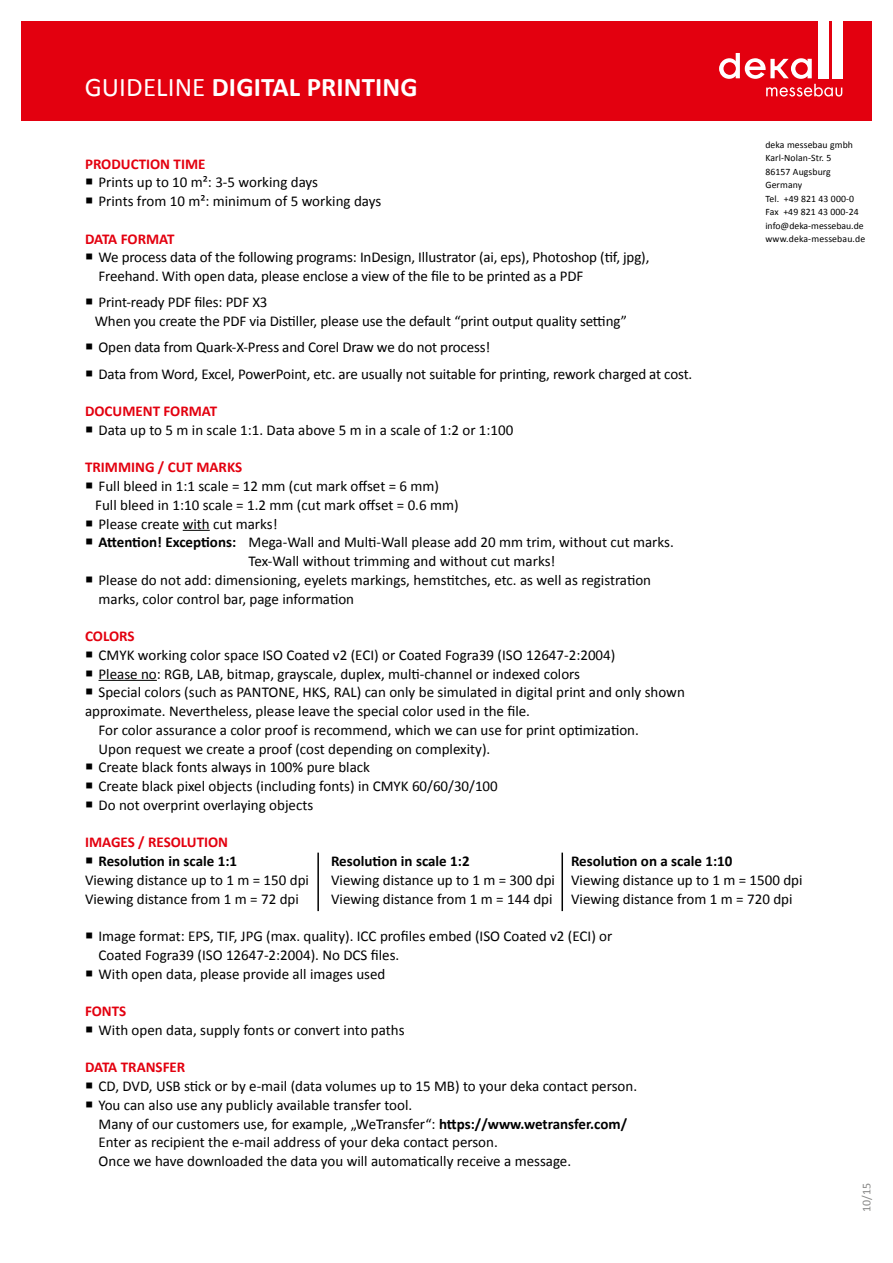
<style>
.page{position:relative;width:893px;height:1263px;background:#fff}
.page>*{position:absolute;margin:0;border:0;box-sizing:border-box;transform-origin:0 0}
.t1{font:700 27px "Calibri";letter-spacing:.005em;color:#fff}
.t2{font:15px/18.8px "Calibri";color:#000}
.t3{font:700 15px "Calibri";color:#e3000f}
.t4{font:700 15px "Calibri";color:#000}
.t5{font:12px "Calibri";color:#878786}
.t6{font:9.75px/13.5px "Calibri";letter-spacing:.01em;color:#000}
.s1{font-weight:400}
.s2{font-weight:700}
</style>
<div class="page">
<svg style="left:183px;top:530px;width:27px;height:1px"></svg>
<hr style="left:99px;top:680px;width:58px;height:1px;background:#000">
<hr style="left:317px;top:853px;width:2px;height:58px;background:#000">
<hr style="left:561px;top:853px;width:2px;height:58px;background:#000">
<div style="left:21px;top:21px;width:851px;height:100px;background:#e3000f"></div>
<div style="left:818px;top:16px;width:10px;height:62px;background:#fff"></div>
<div style="left:832px;top:16px;width:10px;height:62px;background:#fff"></div>
<svg style="left:719px;top:53px;width:123px;height:44px"></svg>
<h1 class="t1" style="left:85px;top:70px;width:335px"><span class="s1">GUIDELINE</span> DIGITAL PRINTING</h1>
<p class="t6" style="left:765px;top:138px;width:101px">deka messebau gmbh<br>Karl-Nolan-Str. 5<br>86157 Augsburg<br>Germany<br>Tel. +49 821 43 000-0<br>Fax +49 821 43 000-24 info@deka-messebau.de www.deka-messebau.de</p>
<p class="t3" style="left:85px;top:154px;width:122px">PRODUCTION TIME</p>
<p class="t2" style="left:85px;top:173px;width:235px">○ Prints up to 10 m²: 3-5 working days</p>
<p class="t2" style="left:85px;top:192px;width:298px">○ Prints from 10 m²: minimum of 5 working days</p>
<p class="t3" style="left:85px;top:229px;width:91px">DATA FORMAT</p>
<p class="t2" style="left:99px;top:248px;width:552px;text-indent:-14px">○ We process data of the following programs: InDesign, Illustrator (ai, eps), Photoshop (tif, jpg),<br>Freehand. With open data, please enclose a view of the file to be printed as a PDF</p>
<p class="t2" style="left:95px;top:293px;width:534px;text-indent:-10px">○ Print-ready PDF files: PDF X3<br>When you create the PDF via Distiller, please use the default “print output quality setting”</p>
<p class="t2" style="left:85px;top:338px;width:407px">○ Open data from Quark-X-Press and Corel Draw we do not process!</p>
<p class="t2" style="left:85px;top:364px;width:609px">○ Data from Word, Excel, PowerPoint, etc. are usually not suitable for printing, rework charged at cost.</p>
<p class="t3" style="left:85px;top:402px;width:134px">DOCUMENT FORMAT</p>
<p class="t2" style="left:85px;top:421px;width:430px">○ Data up to 5 m in scale 1:1. Data above 5 m in a scale of 1:2 or 1:100</p>
<p class="t3" style="left:85px;top:458px;width:159px">TRIMMING / CUT MARKS</p>
<p class="t2" style="left:95px;top:477px;width:365px;text-indent:-10px">○ Full bleed in 1:1 scale = 12 mm (cut mark offset = 6 mm)<br>Full bleed in 1:10 scale = 1.2 mm (cut mark offset = 0.6 mm)</p>
<p class="t2" style="left:85px;top:514px;width:194px">○ Please create with cut marks!</p>
<p class="t2" style="left:249px;top:533px;width:427px;text-indent:-164px">○ <span class="s2">Attention! Exceptions:</span> Mega-Wall and Multi-Wall please add 20 mm trim, without cut marks.<br>Tex-Wall without trimming and without cut marks!</p>
<p class="t2" style="left:99px;top:571px;width:554px;text-indent:-14px">○ Please do not add: dimensioning, eyelets markings, hemstitches, etc. as well as registration marks, color control bar, page information</p>
<p class="t3" style="left:85px;top:627px;width:51px">COLORS</p>
<p class="t2" style="left:85px;top:646px;width:532px">○ CMYK working color space ISO Coated v2 (ECI) or Coated Fogra39 (ISO 12647-2:2004)</p>
<p class="t2" style="left:85px;top:664px;width:497px">○ Please no: RGB, LAB, bitmap, grayscale, duplex, multi-channel or indexed colors</p>
<p class="t2" style="left:85px;top:683px;width:601px">○ Special colors (such as PANTONE, HKS, RAL) can only be simulated in digital print and only shown</p>
<p class="t2" style="left:85px;top:702px;width:446px">approximate. Nevertheless, please leave the special color used in the file.</p>
<p class="t2" style="left:99px;top:721px;width:542px">For color assurance a color proof is recommend, which we can use for print optimization.</p>
<p class="t2" style="left:99px;top:739px;width:393px">Upon request we create a proof (cost depending on complexity).</p>
<p class="t2" style="left:85px;top:758px;width:286px">○ Create black fonts always in 100% pure black</p>
<p class="t2" style="left:85px;top:777px;width:414px">○ Create black pixel objects (including fonts) in CMYK 60/60/30/100</p>
<p class="t2" style="left:85px;top:796px;width:230px">○ Do not overprint overlaying objects</p>
<p class="t3" style="left:85px;top:833px;width:145px">IMAGES / RESOLUTION</p>
<p class="t4" style="left:85px;top:852px;width:154px">○ Resolution in scale 1:1</p>
<p class="t4" style="left:331px;top:852px;width:140px">Resolution in scale 1:2</p>
<p class="t4" style="left:571px;top:852px;width:163px">Resolution on a scale 1:10</p>
<p class="t2" style="left:85px;top:871px;width:225px">Viewing distance up to 1 m = 150 dpi</p>
<p class="t2" style="left:331px;top:871px;width:473px">Viewing distance up to 1 m = 300 dpi Viewing distance up to 1 m = 1500 dpi</p>
<p class="t2" style="left:85px;top:889px;width:215px">Viewing distance from 1 m = 72 dpi</p>
<p class="t2" style="left:331px;top:889px;width:463px">Viewing distance from 1 m = 144 dpi Viewing distance from 1 m = 720 dpi</p>
<p class="t2" style="left:99px;top:927px;width:515px;text-indent:-14px">○ Image format: EPS, TIF, JPG (max. quality). ICC profiles embed (ISO Coated v2 (ECI) or<br>Coated Fogra39 (ISO 12647-2:2004). No DCS files.</p>
<p class="t2" style="left:85px;top:964px;width:302px">○ With open data, please provide all images used</p>
<p class="t3" style="left:85px;top:1002px;width:43px">FONTS</p>
<p class="t2" style="left:85px;top:1021px;width:321px">○ With open data, supply fonts or convert into paths</p>
<p class="t3" style="left:85px;top:1058px;width:102px">DATA TRANSFER</p>
<p class="t2" style="left:85px;top:1077px;width:554px">○ CD, DVD, USB stick or by e-mail (data volumes up to 15 MB) to your deka contact person.</p>
<p class="t2" style="left:99px;top:1096px;width:530px;text-indent:-14px">○ You can also use any publicly available transfer tool.<br>Many of our customers use, for example, „WeTransfer“: <span class="s2">https://www.wetransfer.com/ </span>Enter as recipient the e-mail address of your deka contact person.<br>Once we have downloaded the data you will automatically receive a message.</p>
<p class="t5" style="left:859px;top:1212px;width:31px;rotate:-90deg">10/15</p>
</div>
